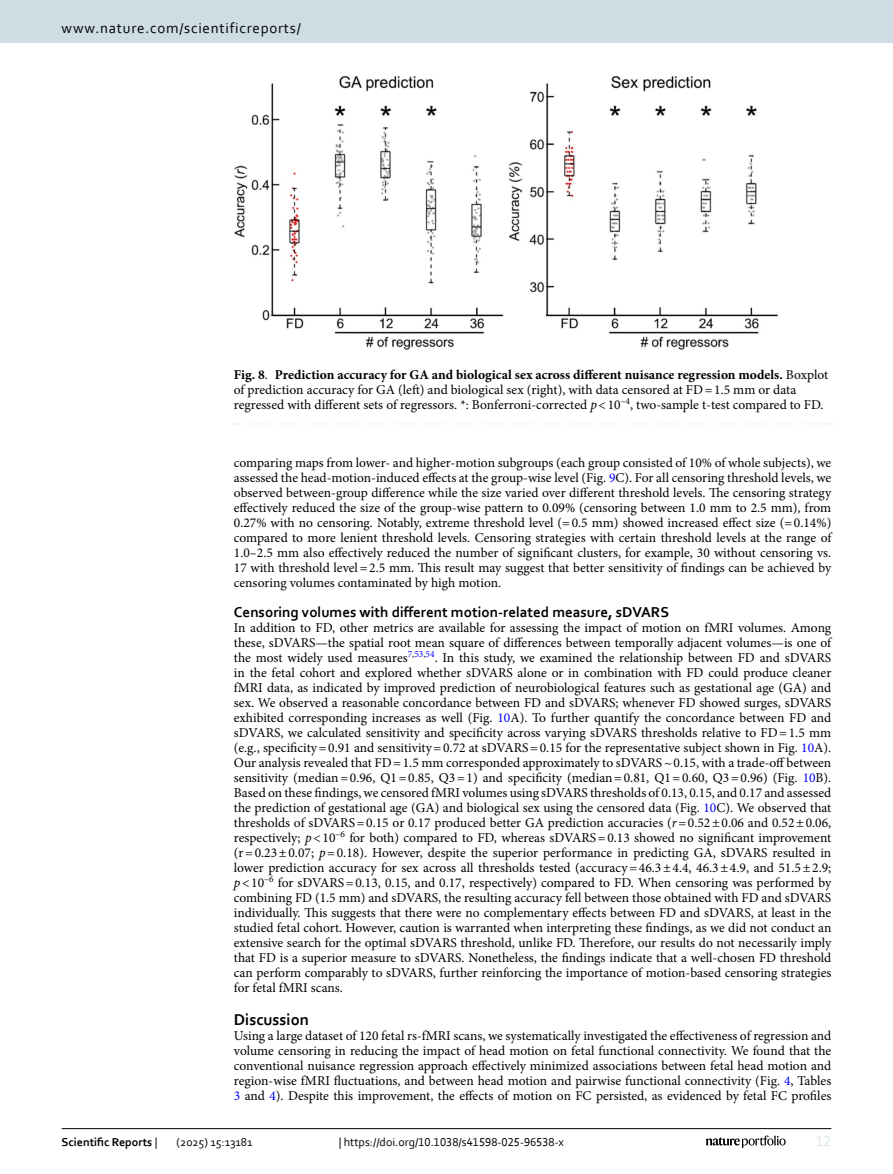
<style>
.page{position:relative;width:893px;height:1174px;background:#fff}
.page>*{position:absolute;margin:0;border:0;box-sizing:border-box;transform-origin:0 0}
.Head_1{font:700 16.5px "Corbel";color:#000}
.Head_2{font:700 15px "Corbel";color:#000}
.t1{font:15px "Corbel";letter-spacing:.05em;color:#000}
.t2{font:15px "Corbel";color:#d9e4eb}
.Body_Text{font:13.5px/15px "Minion Pro";color:#000;text-align:justify}
.Figure_Caption{font:13.5px/15px "Minion Pro";color:#000}
.t3{font:12px "Corbel";color:#000}
.t4{font:700 12px "Corbel";color:#000}
.s1{font-weight:700}
.s2{font-style:italic}
.s3{color:#00f}
.s4{font-weight:400}
</style>
<div class="page">
<img style="left:234px;top:76px;width:544px;height:274px">
<svg style="left:235px;top:423px;width:597px;height:2px"></svg>
<hr style="left:62px;top:1128px;width:769px;height:1px;background:#000">
<svg style="left:706px;top:1135px;width:80px;height:12px"></svg>
<div style="left:0;top:0;width:893px;height:43px;background:#cedde4"></div>
<p class="t1" style="left:62px;top:18px;width:241px">www.nature.com/scientificreports/</p>
<p class="Figure_Caption" style="left:234px;top:367px;width:596px"><span class="s1">Fig. 8</span>. <span class="s1">Prediction accuracy for GA and biological sex across different nuisance regression models.</span> Boxplot of prediction accuracy for GA (left) and biological sex (right), with data censored at FD=1.5 mm or data regressed with different sets of regressors. *: Bonferroni-corrected <span class="s2">p</span>&lt;10<sup>–4</sup>, two-sample t-test compared to FD.</p>
<p class="Body_Text" style="left:234px;top:455px;width:599px">comparing maps from lower- and higher-motion subgroups (each group consisted of 10% of whole subjects), we assessed the head-motion-induced effects at the group-wise level (Fig. <span class="s3">9</span>C). For all censoring threshold levels, we observed between-group difference while the size varied over different threshold levels. The censoring strategy effectively reduced the size of the group-wise pattern to 0.09% (censoring between 1.0 mm to 2.5 mm), from 0.27% with no censoring. Notably, extreme threshold level (=0.5 mm) showed increased effect size (=0.14%) compared to more lenient threshold levels. Censoring strategies with certain threshold levels at the range of 1.0–2.5 mm also effectively reduced the number of significant clusters, for example, 30 without censoring vs.<br>17 with threshold level=2.5 mm. This result may suggest that better sensitivity of findings can be achieved by censoring volumes contaminated by high motion.</p>
<p class="Head_2" style="left:234px;top:602px;width:437px">Censoring volumes with different motion-related measure, sDVARS</p>
<p class="Body_Text" style="left:234px;top:620px;width:599px">In addition to FD, other metrics are available for assessing the impact of motion on fMRI volumes. Among these, sDVARS—the spatial root mean square of differences between temporally adjacent volumes—is one of the most widely used measures<sup>7</sup><sup>,</sup><sup>53</sup><sup>,</sup><sup>54</sup>. In this study, we examined the relationship between FD and sDVARS in the fetal cohort and explored whether sDVARS alone or in combination with FD could produce cleaner fMRI data, as indicated by improved prediction of neurobiological features such as gestational age (GA) and sex. We observed a reasonable concordance between FD and sDVARS; whenever FD showed surges, sDVARS exhibited corresponding increases as well (Fig. <span class="s3">10</span>A). To further quantify the concordance between FD and sDVARS, we calculated sensitivity and specificity across varying sDVARS thresholds relative to FD=1.5 mm (e.g., specificity=0.91 and sensitivity=0.72 at sDVARS=0.15 for the representative subject shown in Fig. <span class="s3">10</span>A).<br>Our analysis revealed that FD=1.5 mm corresponded approximately to sDVARS~0.15, with a trade-off between sensitivity (median=0.96, Q1=0.85, Q3=1) and specificity (median=0.81, Q1=0.60, Q3=0.96) (Fig. <span class="s3">10</span>B).<br>Based on these findings, we censored fMRI volumes using sDVARS thresholds of 0.13, 0.15, and 0.17 and assessed the prediction of gestational age (GA) and biological sex using the censored data (Fig. <span class="s3">10</span>C). We observed that thresholds of sDVARS=0.15 or 0.17 produced better GA prediction accuracies (<span class="s2">r</span>=0.52±0.06 and 0.52±0.06, respectively; <span class="s2">p</span>&lt;10<sup>–6</sup> for both) compared to FD, whereas sDVARS=0.13 showed no significant improvement (r=0.23±0.07; <span class="s2">p</span>=0.18). However, despite the superior performance in predicting GA, sDVARS resulted in lower prediction accuracy for sex across all thresholds tested (accuracy=46.3±4.4, 46.3±4.9, and 51.5±2.9; <span class="s2">p</span>&lt;10<sup>–6</sup> for sDVARS=0.13, 0.15, and 0.17, respectively) compared to FD. When censoring was performed by combining FD (1.5 mm) and sDVARS, the resulting accuracy fell between those obtained with FD and sDVARS individually. This suggests that there were no complementary effects between FD and sDVARS, at least in the studied fetal cohort. However, caution is warranted when interpreting these findings, as we did not conduct an extensive search for the optimal sDVARS threshold, unlike FD. Therefore, our results do not necessarily imply that FD is a superior measure to sDVARS. Nonetheless, the findings indicate that a well-chosen FD threshold can perform comparably to sDVARS, further reinforcing the importance of motion-based censoring strategies for fetal fMRI scans.</p>
<p class="Head_1" style="left:234px;top:1009px;width:77px">Discussion</p>
<p class="Body_Text" style="left:234px;top:1028px;width:599px">Using a large dataset of 120 fetal rs-fMRI scans, we systematically investigated the effectiveness of regression and volume censoring in reducing the impact of head motion on fetal functional connectivity. We found that the conventional nuisance regression approach effectively minimized associations between fetal head motion and region-wise fMRI fluctuations, and between head motion and pairwise functional connectivity (Fig. <span class="s3">4</span>, Tables <span class="s3">3</span> and <span class="s3">4</span>). Despite this improvement, the effects of motion on FC persisted, as evidenced by fetal FC profiles</p>
<p class="t4" style="left:62px;top:1134px;width:97px">Scientific Reports <span class="s4">|</span></p>
<p class="t3" style="left:177px;top:1134px;width:77px">(2025) 15:13181</p>
<p class="t3" style="left:339px;top:1134px;width:227px">| https://doi.org/10.1038/s41598-025-96538-x</p>
<p class="t2" style="left:816px;top:1132px;width:17px">12</p>
</div>
